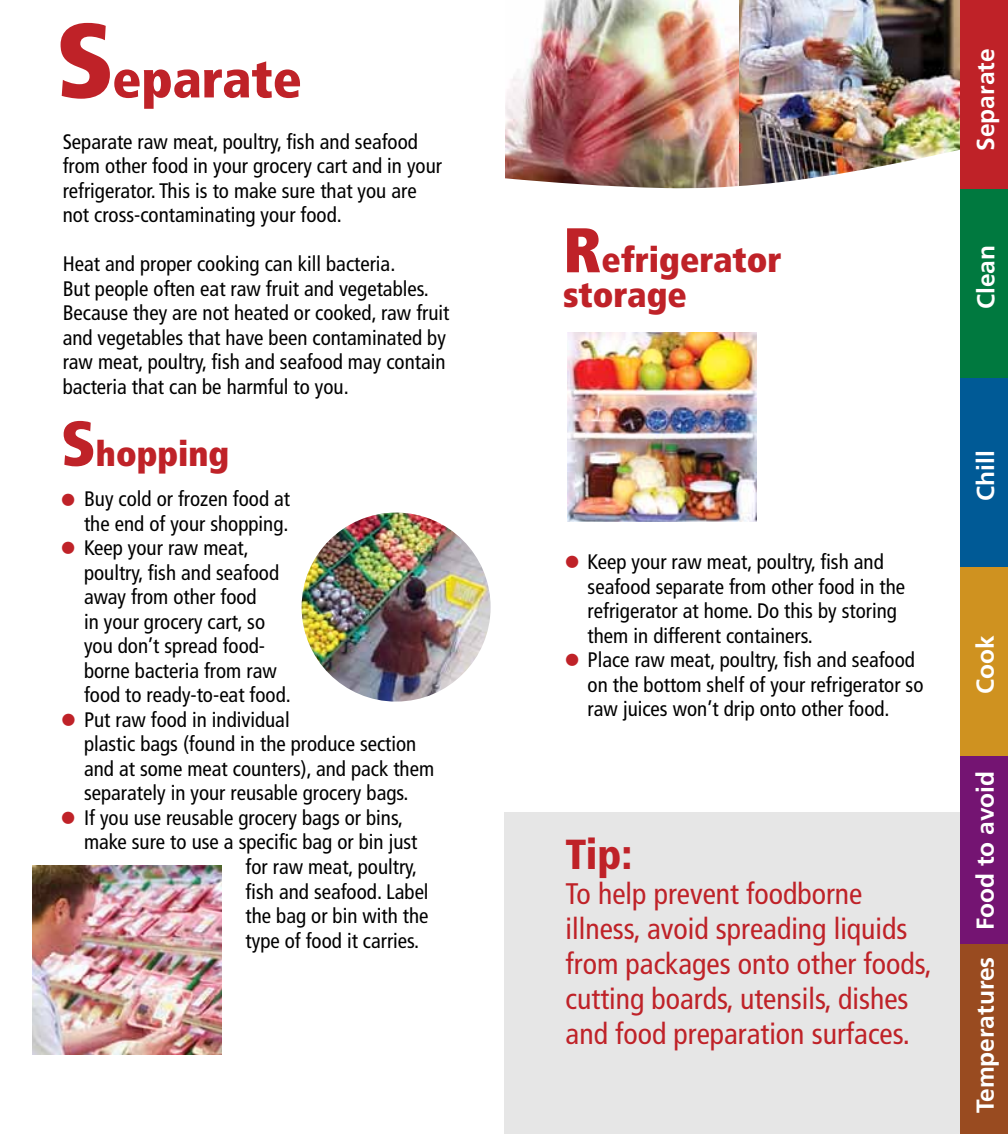
<style>
.page{position:relative;width:1008px;height:1134px;background:#fff}
.page>*{position:absolute;margin:0;border:0;box-sizing:border-box;transform-origin:0 0}
.t1{font:900 condensed 52.5px "Frutiger";color:#bf2228}
.t2{font:900 condensed 42px "Frutiger";color:#bf2228}
.t3{font:900 condensed 35px/35px "Frutiger";color:#bf2228}
.t4{font:900 condensed 35px "Frutiger";color:#bf2228}
.t5{font:condensed 29.75px/35px "Frutiger";color:#bf2228}
.t6{font:700 24.5px "Frutiger";color:#fff}
.t7{font:condensed 21px/24.5px "Frutiger";color:#000}
.s1{font-size:105px}
.s2{font-size:63px}
</style>
<div class="page">
<div style="left:504px;top:813px;width:504px;height:321px;background:#e6e6e6"></div>
<img style="left:739px;top:0;width:222px;height:60px">
<img style="left:529px;top:0;width:210px;height:60px">
<img style="left:505px;top:60px;width:456px;height:430px">
<img style="left:33px;top:866px;width:189px;height:189px">
<img style="left:567px;top:332px;width:189px;height:189px">
<img style="left:302px;top:513px;width:189px;height:189px;border-radius:94px">
<div style="left:961px;top:0;width:47px;height:189px;background:#bf2228"></div>
<div style="left:961px;top:189px;width:47px;height:189px;background:#00793f"></div>
<div style="left:961px;top:378px;width:47px;height:189px;background:#005a96"></div>
<div style="left:961px;top:567px;width:47px;height:189px;background:#cf9220"></div>
<div style="left:961px;top:756px;width:47px;height:189px;background:#741472"></div>
<div style="left:961px;top:945px;width:47px;height:189px;background:#994b20"></div>
<h1 class="t1" style="left:56px;top:47px;width:247px"><span class="s1">S</span>eparate</h1>
<p class="t7" style="left:63px;top:130px;width:381px">Separate raw meat, poultry, fish and seafood from other food in your grocery cart and in your refrigerator. This is to make sure that you are not cross-contaminating your food.</p>
<p class="t7" style="left:63px;top:252px;width:388px">Heat and proper cooking can kill bacteria.<br>But people often eat raw fruit and vegetables.<br>Because they are not heated or cooked, raw fruit and vegetables that have been contaminated by raw meat, poultry, fish and seafood may contain bacteria that can be harmful to you.</p>
<h3 class="t3" style="left:61px;top:436px;width:170px"><span class="s2">S</span>hopping</h3>
<h3 class="t4" style="left:60px;top:478px;width:19px">•</h3>
<h3 class="t4" style="left:60px;top:527px;width:19px">•</h3>
<h3 class="t4" style="left:60px;top:699px;width:19px">•</h3>
<h3 class="t4" style="left:60px;top:796px;width:19px">•</h3>
<p class="t7" style="left:84px;top:487px;width:208px">Buy cold or frozen food at</p>
<p class="t7" style="left:84px;top:512px;width:206px">the end of your shopping.</p>
<p class="t7" style="left:84px;top:536px;width:166px">Keep your raw meat,</p>
<p class="t7" style="left:84px;top:561px;width:197px">poultry, fish and seafood</p>
<p class="t7" style="left:84px;top:585px;width:174px">away from other food</p>
<p class="t7" style="left:84px;top:610px;width:183px">in your grocery cart, so</p>
<p class="t7" style="left:84px;top:634px;width:183px">you don’t spread food-</p>
<p class="t7" style="left:84px;top:659px;width:194px">borne bacteria from raw</p>
<p class="t7" style="left:84px;top:683px;width:208px">food to ready-to-eat food.</p>
<p class="t7" style="left:84px;top:708px;width:207px">Put raw food in individual</p>
<p class="t7" style="left:84px;top:732px;width:334px">plastic bags (found in the produce section</p>
<p class="t7" style="left:84px;top:757px;width:352px">and at some meat counters), and pack them</p>
<p class="t7" style="left:84px;top:781px;width:326px">separately in your reusable grocery bags.</p>
<p class="t7" style="left:84px;top:806px;width:321px">If you use reusable grocery bags or bins,</p>
<p class="t7" style="left:84px;top:830px;width:335px">make sure to use a specific bag or bin just</p>
<p class="t7" style="left:246px;top:855px;width:173px">for raw meat, poultry,</p>
<p class="t7" style="left:246px;top:879px;width:185px">fish and seafood. Label</p>
<p class="t7" style="left:246px;top:904px;width:185px">the bag or bin with the</p>
<p class="t7" style="left:246px;top:928px;width:175px">type of food it carries.</p>
<h3 class="t3" style="left:563px;top:242px;width:220px"><span class="s2">R</span>efrigerator storage</h3>
<p class="t6" style="left:971px;top:151px;width:104px;rotate:-90deg">Separate</p>
<p class="t6" style="left:971px;top:309px;width:65px;rotate:-90deg">Clean</p>
<h3 class="t4" style="left:564px;top:541px;width:19px">•</h3>
<h3 class="t4" style="left:563px;top:639px;width:19px">•</h3>
<p class="t7" style="left:588px;top:550px;width:337px">Keep your raw meat, poultry, fish and seafood separate from other food in the refrigerator at home. Do this by storing them in different containers.<br>Place raw meat, poultry, fish and seafood on the bottom shelf of your refrigerator so raw juices won’t drip onto other food.</p>
<h2 class="t2" style="left:566px;top:829px;width:68px">Tip:</h2>
<h3 class="t5" style="left:566px;top:877px;width:368px">To help prevent foodborne illness, avoid spreading liquids from packages onto other foods, cutting boards, utensils, dishes and food preparation surfaces.</h3>
<p class="t6" style="left:971px;top:501px;width:52px;rotate:-90deg">Chill</p>
<p class="t6" style="left:971px;top:694px;width:60px;rotate:-90deg">Cook</p>
<p class="t6" style="left:971px;top:930px;width:161px;rotate:-90deg">Food to avoid</p>
<p class="t6" style="left:971px;top:1113px;width:158px;rotate:-90deg">Temperatures</p>
</div>
